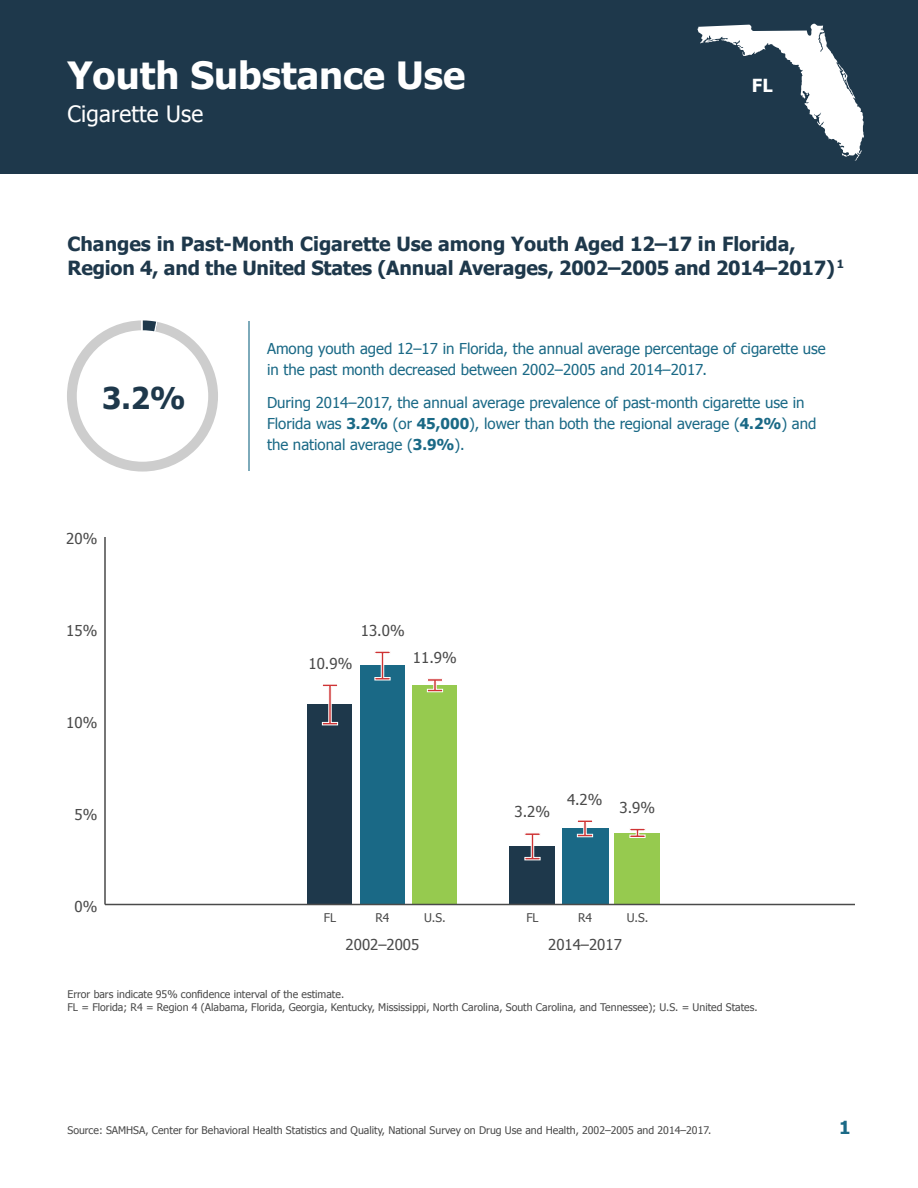
<style>
.page{position:relative;width:918px;height:1188px;background:#fff}
.page>*{position:absolute;margin:0;border:0;box-sizing:border-box;transform-origin:0 0}
.t1{font:700 37.5px "Tahoma";color:#fff}
.t2{font:700 30px "Tahoma";color:#1e384b}
.t3{font:22.5px "Tahoma";letter-spacing:.01em;color:#fff}
.t4{font:700 19.5px/23.4px "Tahoma";letter-spacing:-.01em;color:#1e384b}
.t5{font:700 18px "Tahoma";color:#fff}
.t6{font:700 18px "Tahoma";color:#1a6986}
.t7{font:15px/21px "Tahoma";color:#1a6986}
.t8{font:15px "Tahoma";color:#4a4a4a}
.t9{font:12px "Tahoma";color:#4a4a4a}
.t10{font:10.5px/12.6px "Tahoma";color:#4a4a4a}
.s1{font-weight:700}
</style>
<div class="page">
<div style="left:0;top:0;width:918px;height:174px;background:#1e384b"></div>
<svg style="left:697px;top:23px;width:167px;height:138px"></svg>
<svg style="left:67px;top:320px;width:151px;height:152px"></svg>
<hr style="left:141px;top:309px;width:2px;height:87px;background:#fff">
<hr style="left:248px;top:321px;width:2px;height:150px;background:#1a6986">
<div style="left:308px;top:705px;width:44px;height:200px;background:#1e384b"></div>
<svg style="left:322px;top:684px;width:16px;height:41px"></svg>
<div style="left:360px;top:666px;width:45px;height:239px;background:#1a6986"></div>
<svg style="left:375px;top:651px;width:15px;height:29px"></svg>
<div style="left:412px;top:685px;width:46px;height:220px;background:#96ca4f"></div>
<svg style="left:427px;top:679px;width:16px;height:13px"></svg>
<div style="left:510px;top:846px;width:45px;height:59px;background:#1e384b"></div>
<svg style="left:525px;top:833px;width:15px;height:27px"></svg>
<div style="left:562px;top:828px;width:46px;height:77px;background:#1a6986"></div>
<svg style="left:577px;top:820px;width:16px;height:17px"></svg>
<div style="left:615px;top:833px;width:45px;height:72px;background:#96ca4f"></div>
<svg style="left:630px;top:828px;width:15px;height:10px"></svg>
<hr style="left:104px;top:537px;width:2px;height:367px;background:#4a4a4a">
<hr style="left:105px;top:904px;width:750px;height:1px;background:#4a4a4a">
<h2 class="t1" style="left:68px;top:49px;width:399px">Youth Substance Use</h2>
<h3 class="t3" style="left:68px;top:98px;width:137px">Cigarette Use</h3>
<h3 class="t5" style="left:752px;top:73px;width:22px">FL</h3>
<h4 class="t4" style="left:68px;top:231px;width:778px">Changes in Past-Month Cigarette Use among Youth Aged 12–17 in Florida,<br>Region 4, and the United States (Annual Averages, 2002–2005 and 2014–2017) <sup>1</sup></h4>
<h2 class="t2" style="left:102px;top:377px;width:85px">3.2%</h2>
<h3 class="t8" style="left:66px;top:529px;width:33px">20%</h3>
<h3 class="t8" style="left:66px;top:621px;width:33px">15%</h3>
<h3 class="t8" style="left:66px;top:712px;width:33px">10%</h3>
<h3 class="t8" style="left:74px;top:804px;width:24px">5%</h3>
<h3 class="t8" style="left:74px;top:896px;width:24px">0%</h3>
<p class="t7" style="left:267px;top:337px;width:560px">Among youth aged 12–17 in Florida, the annual average percentage of cigarette use in the past month decreased between 2002–2005 and 2014–2017.</p>
<p class="t7" style="left:267px;top:391px;width:551px">During 2014–2017, the annual average prevalence of past-month cigarette use in<br>Florida was <span class="s1">3.2%</span> (or <span class="s1">45,000</span>), lower than both the regional average (<span class="s1">4.2%</span>) and the national average (<span class="s1">3.9%</span>).</p>
<p class="t8" style="left:309px;top:653px;width:45px">10.9%</p>
<p class="t8" style="left:361px;top:620px;width:45px">13.0%</p>
<p class="t8" style="left:413px;top:648px;width:45px">11.9%</p>
<p class="t9" style="left:324px;top:909px;width:14px">FL</p>
<p class="t9" style="left:376px;top:909px;width:16px">R4</p>
<p class="t9" style="left:424px;top:909px;width:23px">U.S.</p>
<p class="t8" style="left:514px;top:802px;width:37px">3.2%</p>
<p class="t8" style="left:567px;top:789px;width:37px">4.2%</p>
<p class="t8" style="left:619px;top:797px;width:37px">3.9%</p>
<p class="t9" style="left:526px;top:909px;width:14px">FL</p>
<p class="t9" style="left:578px;top:909px;width:16px">R4</p>
<p class="t9" style="left:627px;top:909px;width:23px">U.S.</p>
<h3 class="t8" style="left:346px;top:935px;width:75px">2002–2005</h3>
<h3 class="t8" style="left:548px;top:935px;width:75px">2014–2017</h3>
<p class="t10" style="left:68px;top:988px;width:692px">Error bars indicate 95% confidence interval of the estimate.<br>FL = Florida; R4 = Region 4 (Alabama, Florida, Georgia, Kentucky, Mississippi, North Carolina, South Carolina, and Tennessee); U.S. = United States.</p>
<p class="t10" style="left:68px;top:1123px;width:646px">Source: SAMHSA, Center for Behavioral Health Statistics and Quality, National Survey on Drug Use and Health, 2002–2005 and 2014–2017.</p>
<h3 class="t6" style="left:839px;top:1115px;width:13px">1</h3>
</div>
